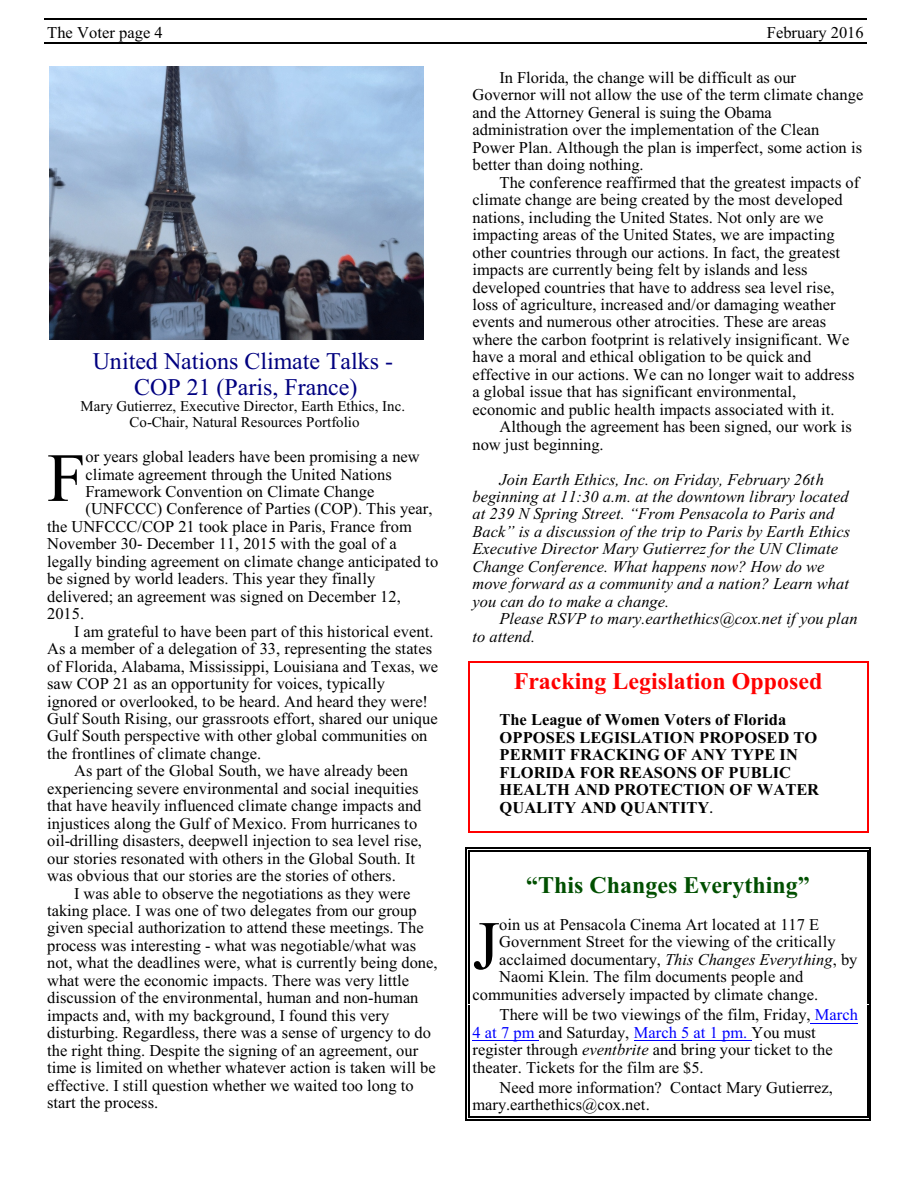
<style>
.page{position:relative;width:918px;height:1188px;background:#fff}
.page>*{position:absolute;margin:0;border:0;box-sizing:border-box;transform-origin:0 0}
.t1{font:69px "Times New Roman";color:#000}
.t2{font:24px/25.3px "Times New Roman";color:#000080;text-align:center}
.t3{font:700 24px "Times New Roman";color:#f00}
.t4{font:700 24px "Times New Roman";color:#004f00}
.t5{font:16.5px/17.4px "Times New Roman";color:#000}
.t6{font:italic 16.5px/17.4px "Times New Roman";color:#000}
.t7{font:700 16.5px/17.4px "Times New Roman";color:#000}
.t8{font:15px/15.9px "Times New Roman";color:#000;text-align:center}
.s1{font-size:12px}
.s2{font-style:italic}
.s3{color:#00f}
</style>
<div class="page">
<hr style="left:44px;top:18px;width:823px;height:1px;background:#000">
<hr style="left:44px;top:42px;width:823px;height:1px;background:#000">
<hr style="left:468px;top:661px;width:1px;height:34px;background:#f00">
<hr style="left:867px;top:661px;width:1px;height:34px;background:#f00">
<hr style="left:468px;top:661px;width:400px;height:1px;background:#f00">
<svg style="left:468px;top:695px;width:1px;height:13px"></svg>
<svg style="left:867px;top:695px;width:1px;height:13px"></svg>
<hr style="left:468px;top:708px;width:1px;height:110px;background:#f00">
<hr style="left:867px;top:708px;width:1px;height:110px;background:#f00">
<svg style="left:468px;top:818px;width:1px;height:14px"></svg>
<svg style="left:867px;top:818px;width:1px;height:14px"></svg>
<hr style="left:468px;top:832px;width:400px;height:1px;background:#f00">
<hr style="left:468px;top:850px;width:400px;height:1px;background:#000">
<hr style="left:465px;top:847px;width:406px;height:2px;background:#000">
<svg style="left:465px;top:849px;width:4px;height:70px"></svg>
<svg style="left:867px;top:849px;width:4px;height:70px"></svg>
<hr style="left:468px;top:914px;width:1px;height:90px;background:#000">
<hr style="left:867px;top:914px;width:1px;height:90px;background:#000">
<hr style="left:465px;top:910px;width:1px;height:99px;background:#000">
<hr style="left:870px;top:910px;width:1px;height:99px;background:#000">
<hr style="left:468px;top:1005px;width:1px;height:72px;background:#000">
<hr style="left:867px;top:1005px;width:1px;height:72px;background:#000">
<hr style="left:465px;top:1000px;width:1px;height:82px;background:#000">
<hr style="left:870px;top:1000px;width:1px;height:82px;background:#000">
<hr style="left:468px;top:1077px;width:1px;height:41px;background:#000">
<hr style="left:867px;top:1077px;width:1px;height:41px;background:#000">
<hr style="left:468px;top:1116px;width:400px;height:2px;background:#000">
<hr style="left:465px;top:1073px;width:1px;height:47px;background:#000">
<hr style="left:870px;top:1073px;width:1px;height:47px;background:#000">
<hr style="left:465px;top:1119px;width:406px;height:1px;background:#000">
<img style="left:50px;top:67px;width:373px;height:273px">
<hr style="left:811px;top:1023px;width:47px;height:1px;background:#00f">
<hr style="left:472px;top:1040px;width:67px;height:1px;background:#00f">
<hr style="left:634px;top:1040px;width:118px;height:1px;background:#00f">
<p class="t5" style="left:47px;top:25px;width:117px">The Voter page 4</p>
<p class="t5" style="left:767px;top:25px;width:98px">February 2016</p>
<h2 class="t2" style="left:93px;top:351px;width:302px">United Nations Climate Talks -<br>COP 21 (Paris, France)</h2>
<p class="t8" style="left:80px;top:400px;width:326px">Mary Gutierrez, Executive Director, Earth Ethics, Inc.<br>Co-Chair, Natural Resources Portfolio</p>
<h1 class="t1" style="left:47px;top:453px;width:40px">F</h1>
<p class="t5" style="left:86px;top:450px;width:336px">or years global leaders have been promising a new</p>
<p class="t5" style="left:86px;top:467px;width:308px">climate agreement through the United Nations</p>
<p class="t5" style="left:86px;top:484px;width:290px">Framework Convention on Climate Change</p>
<p class="t5" style="left:86px;top:502px;width:349px">(UNFCCC) Conference of Parties (COP). This year,</p>
<p class="t5" style="left:47px;top:519px;width:366px">the UNFCCC/COP 21 took place in Paris, France from</p>
<p class="t5" style="left:47px;top:537px;width:351px">November 30- December 11, 2015 with the goal of a</p>
<p class="t5" style="left:47px;top:554px;width:393px">legally binding agreement on climate change anticipated to</p>
<p class="t5" style="left:47px;top:572px;width:330px">be signed by world leaders. This year they finally</p>
<p class="t5" style="left:47px;top:589px;width:355px">delivered; an agreement was signed on December 12,</p>
<p class="t5" style="left:47px;top:607px;width:39px">2015.</p>
<p class="t5" style="left:74px;top:624px;width:361px">I am grateful to have been part of this historical event.</p>
<p class="t5" style="left:47px;top:641px;width:386px">As a member of a delegation of 33, representing the states</p>
<p class="t5" style="left:47px;top:659px;width:393px">of Florida, Alabama, Mississippi, Louisiana and Texas, we</p>
<p class="t5" style="left:47px;top:676px;width:339px">saw COP 21 as an opportunity for voices, typically</p>
<p class="t5" style="left:47px;top:694px;width:382px">ignored or overlooked, to be heard. And heard they were!</p>
<p class="t5" style="left:47px;top:711px;width:392px">Gulf South Rising, our grassroots effort, shared our unique</p>
<p class="t5" style="left:47px;top:729px;width:382px">Gulf South perspective with other global communities on</p>
<p class="t5" style="left:47px;top:746px;width:216px">the frontlines of climate change.</p>
<p class="t5" style="left:74px;top:764px;width:336px">As part of the Global South, we have already been</p>
<p class="t5" style="left:47px;top:781px;width:373px">experiencing severe environmental and social inequities</p>
<p class="t5" style="left:47px;top:799px;width:376px">that have heavily influenced climate change impacts and</p>
<p class="t5" style="left:47px;top:816px;width:372px">injustices along the Gulf of Mexico. From hurricanes to</p>
<p class="t5" style="left:47px;top:834px;width:376px">oil-drilling disasters, deepwell injection to sea level rise,</p>
<p class="t5" style="left:47px;top:851px;width:369px">our stories resonated with others in the Global South. It</p>
<p class="t5" style="left:47px;top:868px;width:350px">was obvious that our stories are the stories of others.</p>
<p class="t5" style="left:74px;top:886px;width:338px">I was able to observe the negotiations as they were</p>
<p class="t5" style="left:47px;top:903px;width:371px">taking place. I was one of two delegates from our group</p>
<p class="t5" style="left:47px;top:921px;width:378px">given special authorization to attend these meetings. The</p>
<p class="t5" style="left:47px;top:938px;width:371px">process was interesting - what was negotiable/what was</p>
<p class="t5" style="left:47px;top:956px;width:392px">not, what the deadlines were, what is currently being done,</p>
<p class="t5" style="left:47px;top:973px;width:364px">what were the economic impacts. There was very little</p>
<p class="t5" style="left:47px;top:991px;width:373px">discussion of the environmental, human and non-human</p>
<p class="t5" style="left:47px;top:1008px;width:344px">impacts and, with my background, I found this very</p>
<p class="t5" style="left:47px;top:1026px;width:385px">disturbing. Regardless, there was a sense of urgency to do</p>
<p class="t5" style="left:47px;top:1043px;width:373px">the right thing. Despite the signing of an agreement, our</p>
<p class="t5" style="left:47px;top:1061px;width:390px">time is limited on whether whatever action is taken will be</p>
<p class="t5" style="left:47px;top:1078px;width:368px">effective. I still question whether we waited too long to</p>
<p class="t5" style="left:47px;top:1095px;width:113px">start the process.</p>
<p class="t5" style="left:472px;top:70px;width:392px;text-indent:27px">In Florida, the change will be difficult as our<br>Governor will not allow the use of the term climate change and the Attorney General is suing the Obama administration over the implementation of the Clean Power Plan. Although the plan is imperfect, some action is better than doing nothing.</p>
<p class="t5" style="left:472px;top:175px;width:388px;text-indent:27px">The conference reaffirmed that the greatest impacts of climate change are being created by the most developed nations, including the United States. Not only are we impacting areas of the United States, we are impacting other countries through our actions. In fact, the greatest impacts are currently being felt by islands and less developed countries that have to address sea level rise, loss of agriculture, increased and/or damaging weather events and numerous other atrocities. These are areas where the carbon footprint is relatively insignificant. We have a moral and ethical obligation to be quick and effective in our actions. We can no longer wait to address a global issue that has significant environmental, economic and public health impacts associated with it.</p>
<p class="t5" style="left:472px;top:420px;width:381px;text-indent:27px">Although the agreement has been signed, our work is now just beginning.</p>
<p class="t6" style="left:472px;top:472px;width:379px;text-indent:27px">Join Earth Ethics, Inc. on Friday, February 26th beginning at 11:30 a.m. at the downtown library located at 239 N Spring Street. “From Pensacola to Paris and Back” is a discussion of the trip to Paris by Earth Ethics Executive Director Mary Gutierrez for the UN Climate Change Conference. What happens now? How do we move forward as a community and a nation? Learn what you can do to make a change.</p>
<p class="t6" style="left:472px;top:612px;width:387px;text-indent:27px">Please RSVP to mary.earthethics@cox.net if you plan to attend.</p>
<h2 class="t3" style="left:514px;top:672px;width:310px">Fracking Legislation Opposed</h2>
<p class="t7" style="left:500px;top:713px;width:321px">The League of Women Voters of Florida<br>OPPOSES LEGISLATION PROPOSED TO<br>PERMIT FRACKING OF ANY TYPE IN<br>FLORIDA FOR REASONS OF PUBLIC<br>HEALTH AND PROTECTION OF WATER<br>QUALITY AND QUANTITY<span class="s1">.</span></p>
<h2 class="t4" style="left:526px;top:877px;width:285px">“This Changes Everything”</h2>
<h1 class="t1" style="left:472px;top:921px;width:28px">J</h1>
<p class="t5" style="left:499px;top:917px;width:321px">oin us at Pensacola Cinema Art located at 117 E</p>
<p class="t5" style="left:499px;top:935px;width:338px">Government Street for the viewing of the critically</p>
<p class="t5" style="left:499px;top:952px;width:360px">acclaimed documentary, <span class="s2">This Changes Everything</span>, by</p>
<p class="t5" style="left:499px;top:970px;width:305px">Naomi Klein. The film documents people and</p>
<p class="t5" style="left:472px;top:987px;width:347px">communities adversely impacted by climate change.</p>
<p class="t5" style="left:472px;top:1008px;width:387px;text-indent:27px">There will be two viewings of the film, Friday, <span class="s3">March 4 at 7 pm</span> and Saturday, <span class="s3">March 5 at 1 pm.</span> You must register through <span class="s2">eventbrite</span> and bring your ticket to the theater. Tickets for the film are $5.</p>
<p class="t5" style="left:472px;top:1080px;width:362px;text-indent:27px">Need more information? Contact Mary Gutierrez, mary.earthethics@cox.net.</p>
</div>
